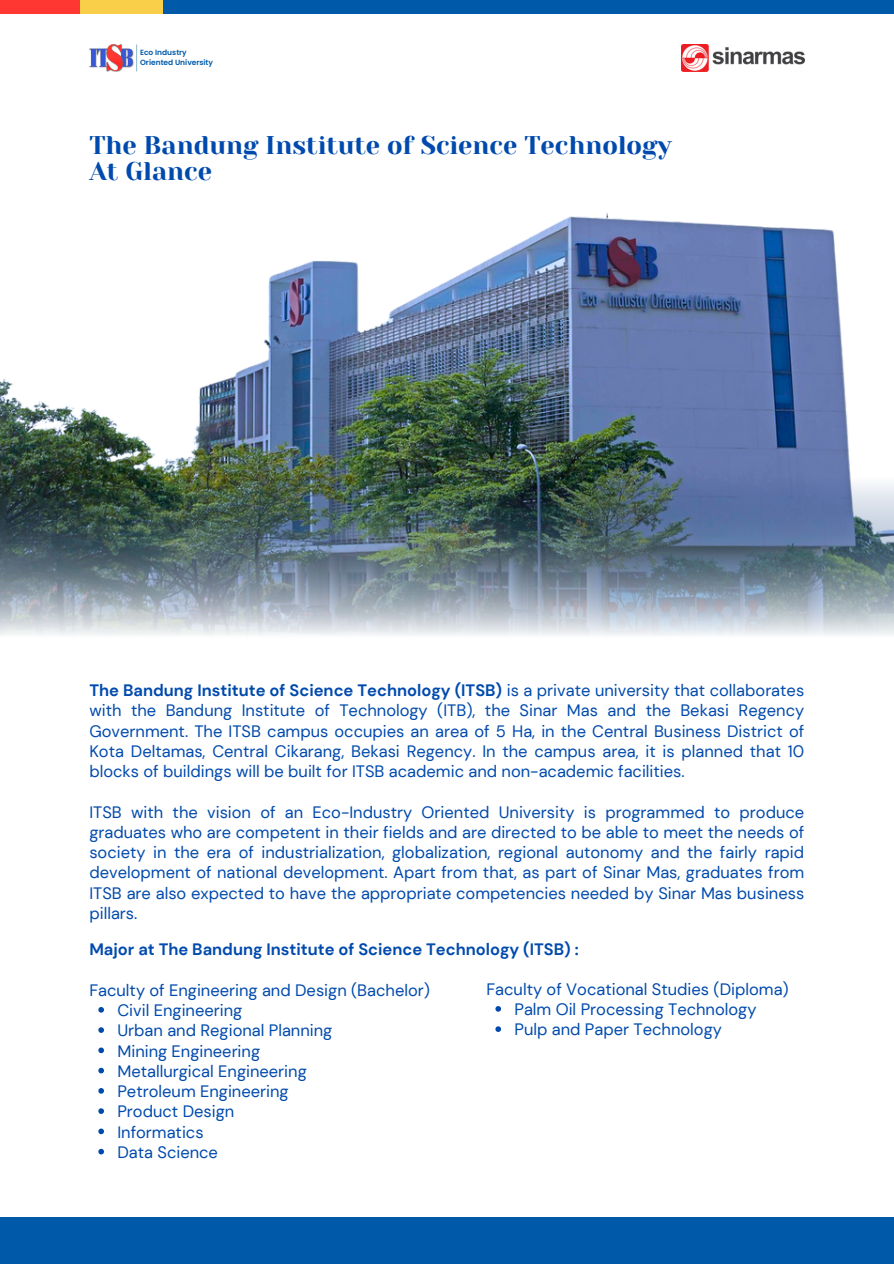
<style>
.page{position:relative;width:894px;height:1264px;background:#fff}
.page>*{position:absolute;margin:0;border:0;box-sizing:border-box;transform-origin:0 0}
.t1{font:25.5px/25.8px "Yeseva One";color:#004aad}
.t2{font:16.5px/20.2px "DM Sans";color:#004aad;text-align:justify}
.t3{font:700 16.5px "DM Sans";color:#004aad}
.t4{font:600 7.5px "Poppins";color:#005aa9}
.s1{font-weight:700}
</style>
<div class="page">
<img style="left:136px;top:44px;width:2px;height:28px">
<img style="left:89px;top:45px;width:44px;height:27px">
<img style="left:681px;top:44px;width:123px;height:27px">
<div style="left:0;top:0;width:893px;height:14px;background:#005aa9"></div>
<div style="left:0;top:0;width:80px;height:14px;background:#ff3732"></div>
<div style="left:80px;top:0;width:82px;height:14px;background:#f9cf4a"></div>
<div style="left:0;top:1217px;width:893px;height:46px;background:#005aa9"></div>
<img style="left:0;top:213px;width:851px;height:264px">
<img style="left:0;top:477px;width:893px;height:158px">
<svg style="left:98px;top:1007px;width:6px;height:5px"></svg>
<svg style="left:98px;top:1027px;width:6px;height:5px"></svg>
<svg style="left:98px;top:1047px;width:6px;height:6px"></svg>
<svg style="left:98px;top:1067px;width:6px;height:6px"></svg>
<svg style="left:98px;top:1088px;width:6px;height:5px"></svg>
<svg style="left:98px;top:1108px;width:6px;height:5px"></svg>
<svg style="left:98px;top:1128px;width:6px;height:6px"></svg>
<svg style="left:98px;top:1148px;width:6px;height:6px"></svg>
<svg style="left:495px;top:1006px;width:6px;height:5px"></svg>
<svg style="left:495px;top:1026px;width:6px;height:5px"></svg>
<p class="t4" style="left:140px;top:47px;width:48px">Eco Industry</p>
<p class="t4" style="left:140px;top:57px;width:74px">Oriented University</p>
<h3 class="t1" style="left:89px;top:132px;width:584px">The Bandung Institute of Science Technology<br>At Glance</h3>
<p class="t2" style="left:89px;top:680px;width:716px"><span class="s1">The Bandung Institute of Science Technology (ITSB)</span> is a private university that collaborates with the Bandung Institute of Technology (ITB), the Sinar Mas and the Bekasi Regency Government. The ITSB campus occupies an area of 5 Ha, in the Central Business District of Kota Deltamas, Central Cikarang, Bekasi Regency. In the campus area, it is planned that 10 blocks of buildings will be built for ITSB academic and non-academic facilities.</p>
<h3 class="t2" style="left:89px;top:802px;width:716px">ITSB with the vision of an Eco-Industry Oriented University is programmed to produce graduates who are competent in their fields and are directed to be able to meet the needs of society in the era of industrialization, globalization, regional autonomy and the fairly rapid development of national development. Apart from that, as part of Sinar Mas, graduates from ITSB are also expected to have the appropriate competencies needed by Sinar Mas business pillars.</h3>
<h2 class="t3" style="left:89px;top:938px;width:490px">Major at The Bandung Institute of Science Technology (ITSB) :</h2>
<h3 class="t2" style="left:89px;top:980px;width:342px">Faculty of Engineering and Design (Bachelor)</h3>
<p class="t2" style="left:117px;top:1000px;width:126px">Civil Engineering</p>
<p class="t2" style="left:117px;top:1020px;width:216px">Urban and Regional Planning</p>
<p class="t2" style="left:117px;top:1040px;width:144px">Mining Engineering</p>
<p class="t2" style="left:117px;top:1061px;width:191px">Metallurgical Engineering</p>
<p class="t2" style="left:117px;top:1081px;width:173px">Petroleum Engineering</p>
<p class="t2" style="left:117px;top:1101px;width:118px">Product Design</p>
<p class="t2" style="left:117px;top:1121px;width:88px">Informatics</p>
<p class="t2" style="left:117px;top:1142px;width:102px">Data Science</p>
<h3 class="t2" style="left:486px;top:979px;width:304px">Faculty of Vocational Studies (Diploma)</h3>
<p class="t2" style="left:514px;top:999px;width:243px">Palm Oil Processing Technology</p>
<p class="t2" style="left:514px;top:1019px;width:209px">Pulp and Paper Technology</p>
</div>
